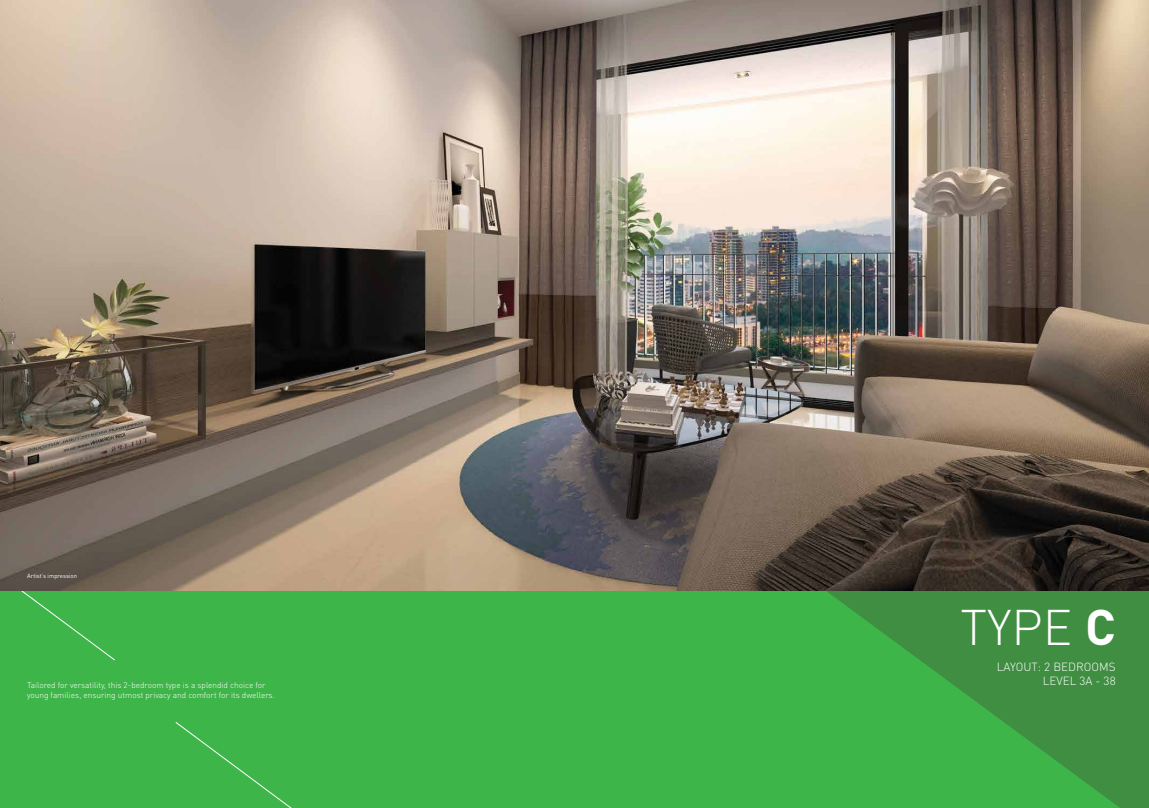
<style>
.page{position:relative;width:1149px;height:808px;background:#fff}
.page>*{position:absolute;margin:0;border:0;box-sizing:border-box;transform-origin:0 0}
.t1{font:300 49.43px "DIN Pro";color:#fff}
.t2{font:300 11.7px/14.1px "DIN Pro";color:#fff;text-align:right}
.t3{font:300 8.25px/9.9px "DIN Pro";color:#fff}
.t4{font:6px "DIN Pro";color:#fff}
.s1{font-weight:700}
</style>
<div class="page">
<div style="left:0;top:159px;width:1148px;height:649px;background:#3eb549"></div>
<svg style="left:818px;top:590px;width:330px;height:218px;fill:#3f8e42"></svg>
<svg style="left:175px;top:722px;width:117px;height:86px"></svg>
<svg style="left:0;top:590px;width:115px;height:71px"></svg>
<img style="left:0;top:0;width:1148px;height:590px">
<p class="t4" style="left:27px;top:571px;width:51px">Artist’s impression</p>
<p class="t3" style="left:27px;top:680px;width:249px">Tailored for versatility, this 2-bedroom type is a splendid choice for young families, ensuring utmost privacy and comfort for its dwellers.</p>
<h1 class="t1" style="left:960px;top:593px;width:157px">TYPE <span class="s1">C</span></h1>
<h2 class="t2" style="left:996px;top:659px;width:120px">LAYOUT: 2 BEDROOMS<br>LEVEL 3A - 38</h2>
</div>
